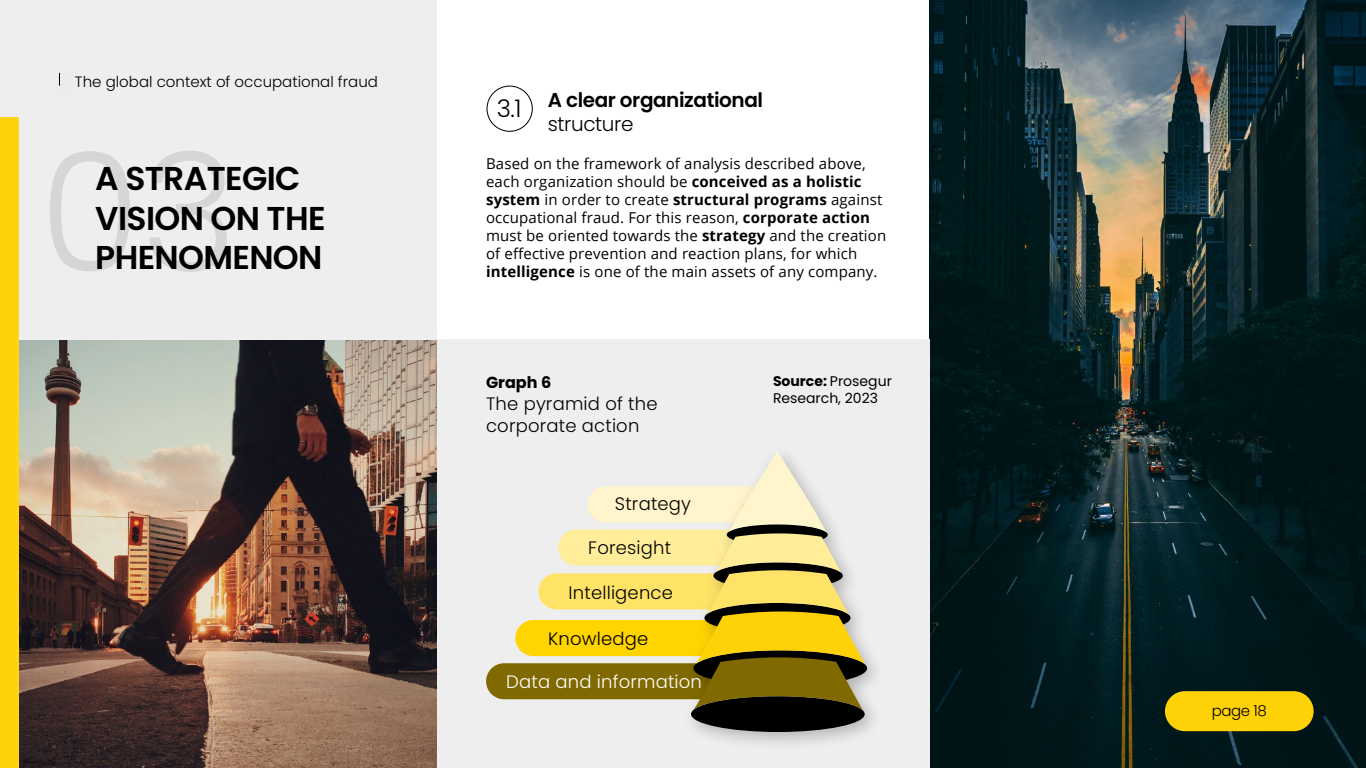
<style>
.page{position:relative;width:1366px;height:768px;background:#fff}
.page>*{position:absolute;margin:0;border:0;box-sizing:border-box;transform-origin:0 0}
.t1{font:300 165px "Poppins";color:#000}
.t2{font:600 33px/39.6px "Poppins";letter-spacing:-.02em;color:#000}
.t3{font:300 24.3px "Poppins";color:#000}
.t4{font:600 20px "Poppins";letter-spacing:-.02em;color:#000}
.t5{font:300 20px "Poppins";letter-spacing:-.02em;color:#000}
.t6{font:300 18px/21.6px "Poppins";letter-spacing:.01em;color:#000}
.t7{font:300 18px "Poppins";letter-spacing:.01em;color:#fff}
.t8{font:700 16px "Poppins";color:#000}
.t9{font:15px/18px "Open Sans";letter-spacing:.01em;color:#000}
.t10{font:300 15px "Poppins";color:#000}
.t11{font:14px/16.8px "Poppins";color:#000}
.s1{font-weight:700}
</style>
<div class="page">
<img style="left:28px;top:340px;width:400px;height:428px">
<div style="left:0;top:0;width:446px;height:340px;background:#eeeeef"></div>
<div style="left:0;top:110px;width:28px;height:658px;background:#fff;opacity:.18"></div>
<img style="left:929px;top:0;width:437px;height:768px">
<div style="left:428px;top:332px;width:511px;height:436px;background:#fff;opacity:.18"></div>
<div style="left:1165px;top:691px;width:149px;height:40px;background:#ffd208;border-radius:20px"></div>
<svg style="left:59px;top:73px;width:1px;height:13px"></svg>
<div style="left:487px;top:86px;width:46px;height:46px;border:1px solid #000;border-radius:50%"></div>
<div style="left:588px;top:486px;width:206px;height:36px;background:#fff4cb;border-radius:18px"></div>
<div style="left:558px;top:530px;width:207px;height:36px;background:#ffed99;border-radius:18px"></div>
<div style="left:538px;top:573px;width:207px;height:36px;background:#ffe366;border-radius:18px"></div>
<div style="left:515px;top:620px;width:207px;height:36px;background:#ffd400;border-radius:18px"></div>
<div style="left:486px;top:663px;width:236px;height:36px;background:#806900;border-radius:18px"></div>
<div style="left:681px;top:443px;width:204px;height:308px;background:#000;opacity:.25"></div>
<svg style="left:691px;top:451px;width:176px;height:281px"></svg>
<p class="t10" style="left:75px;top:73px;width:305px">The global context of occupational fraud</p>
<h3 class="t3" style="left:497px;top:94px;width:26px">3.1</h3>
<h3 class="t4" style="left:548px;top:88px;width:217px">A clear organizational</h3>
<h3 class="t5" style="left:548px;top:112px;width:87px">structure</h3>
<h1 class="t1" style="left:39px;top:118px;width:200px">03</h1>
<h2 class="t2" style="left:95px;top:159px;width:232px">A STRATEGIC<br>VISION ON THE<br>PHENOMENON</h2>
<p class="t9" style="left:486px;top:154px;width:402px">Based on the framework of analysis described above, each organization should be <span class="s1">conceived as a holistic system</span> in order to create <span class="s1">structural programs</span> against occupational fraud. For this reason, <span class="s1">corporate action </span>must be oriented towards the <span class="s1">strategy</span> and the creation of effective prevention and reaction plans, for which <span class="s1">intelligence</span> is one of the main assets of any company.</p>
<p class="t8" style="left:486px;top:374px;width:67px">Graph 6</p>
<p class="t6" style="left:486px;top:393px;width:173px">The pyramid of the corporate action</p>
<p class="t6" style="left:615px;top:493px;width:78px">Strategy</p>
<p class="t6" style="left:588px;top:537px;width:84px">Foresight</p>
<p class="t6" style="left:569px;top:582px;width:106px">Intelligence</p>
<p class="t6" style="left:548px;top:628px;width:102px">Knowledge</p>
<p class="t7" style="left:506px;top:671px;width:197px">Data and information</p>
<p class="t11" style="left:773px;top:373px;width:120px"><span class="s1">Source:</span> Prosegur<br>Research, 2023</p>
<p class="t10" style="left:1212px;top:702px;width:56px">page 18</p>
</div>
